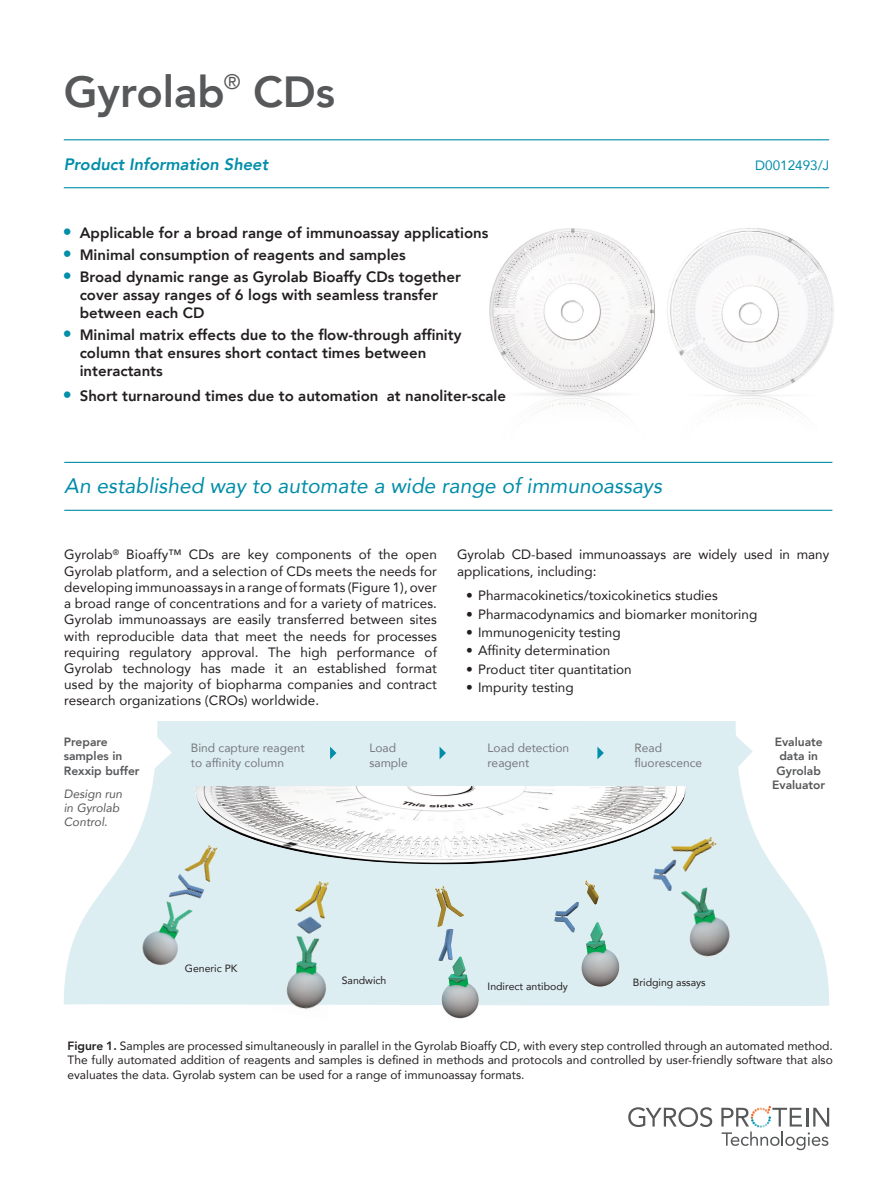
<style>
.page{position:relative;width:893px;height:1191px;background:#fff}
.page>*{position:absolute;margin:0;border:0;box-sizing:border-box;transform-origin:0 0}
.Title_Headline{font:800 43.5px "Avenir";color:#57585a}
.Subhead_1{font:italic 21px "Avenir";color:#008da8}
.Title_Subhead{font:italic 800 16.5px "Avenir";color:#008ea9}
.t1{font:800 15px/18px "Avenir";color:#231f20}
.Body_copy{font:13.5px/16.2px "Avenir";color:#231f20;text-align:justify}
.Bullet_Text{font:13.5px "Avenir";color:#231f20}
.Title_Subhead-2{font:13.5px "Avenir";color:#008ea9}
.t2{font:12px/14.4px "Avenir";color:#231f20;text-align:justify}
.Note{font:12px/14.4px "Avenir";color:#76787b}
.Note-2{font:800 12px/14.4px "Avenir";color:#57585a}
.Note-3{font:italic 12px/14.4px "Avenir";color:#57585a}
.Note-4{font:10.5px "Avenir";color:#231f20}
.s1{font-size:18px;color:#008ea9}
.s2{font-weight:800}
</style>
<div class="page">
<img style="left:489px;top:228px;width:345px;height:189px">
<hr style="left:64px;top:139px;width:765px;height:1px;background:#008ea9">
<hr style="left:64px;top:187px;width:765px;height:1px;background:#008ea9">
<hr style="left:64px;top:462px;width:768px;height:1px;background:#008da8">
<hr style="left:64px;top:510px;width:768px;height:1px;background:#008da8">
<svg style="left:628px;top:1107px;width:84px;height:20px"></svg>
<svg style="left:721px;top:1106px;width:108px;height:44px"></svg>
<svg style="left:64px;top:721px;width:765px;height:285px;fill:#ddeef3"></svg>
<img style="left:641px;top:828px;width:101px;height:142px">
<img style="left:547px;top:876px;width:81px;height:115px">
<img style="left:119px;top:833px;width:131px;height:151px">
<img style="left:428px;top:876px;width:58px;height:143px">
<img style="left:273px;top:866px;width:79px;height:143px">
<img style="left:195px;top:786px;width:492px;height:78px">
<svg style="left:330px;top:746px;width:6px;height:13px"></svg>
<svg style="left:154px;top:735px;width:18px;height:34px"></svg>
<svg style="left:735px;top:735px;width:18px;height:34px"></svg>
<svg style="left:597px;top:746px;width:7px;height:13px"></svg>
<svg style="left:440px;top:746px;width:6px;height:13px"></svg>
<p class="Title_Headline" style="left:64px;top:58px;width:273px">Gyrolab<sup>®</sup> CDs</p>
<p class="Title_Subhead" style="left:64px;top:155px;width:206px">Product Information Sheet</p>
<p class="Title_Subhead-2" style="left:755px;top:155px;width:76px">D0012493/J</p>
<p class="t1" style="left:63px;top:224px;width:427px"><span class="s1">•</span> Applicable for a broad range of immunoassay applications</p>
<p class="t1" style="left:63px;top:246px;width:345px"><span class="s1">•</span> Minimal consumption of reagents and samples</p>
<p class="t1" style="left:80px;top:268px;width:383px;text-indent:-17px"><span class="s1">•</span> Broad dynamic range as Gyrolab Bioaffy CDs together cover assay ranges of 6 logs with seamless transfer between each CD</p>
<p class="t1" style="left:80px;top:326px;width:383px;text-indent:-17px"><span class="s1">•</span> Minimal matrix effects due to the flow-through affinity column that ensures short contact times between interactants</p>
<p class="t1" style="left:63px;top:387px;width:445px"><span class="s1">•</span> Short turnaround times due to automation at nanoliter-scale</p>
<p class="Subhead_1" style="left:64px;top:472px;width:599px">An established way to automate a wide range of immunoassays</p>
<p class="Body_copy" style="left:64px;top:546px;width:374px">Gyrolab<sup>®</sup> Bioaffy™ CDs are key components of the open Gyrolab platform, and a selection of CDs meets the needs for developing immunoassays in a range of formats (Figure 1), over a broad range of concentrations and for a variety of matrices.<br>Gyrolab immunoassays are easily transferred between sites with reproducible data that meet the needs for processes requiring regulatory approval. The high performance of Gyrolab technology has made it an established format used by the majority of biopharma companies and contract research organizations (CROs) worldwide.</p>
<p class="Body_copy" style="left:457px;top:546px;width:374px">Gyrolab CD-based immunoassays are widely used in many applications, including:</p>
<p class="Bullet_Text" style="left:466px;top:585px;width:253px">• Pharmacokinetics/toxicokinetics studies</p>
<p class="Bullet_Text" style="left:466px;top:603px;width:293px">• Pharmacodynamics and biomarker monitoring</p>
<p class="Bullet_Text" style="left:466px;top:621px;width:156px">• Immunogenicity testing</p>
<p class="Bullet_Text" style="left:466px;top:640px;width:146px">• Affinity determination</p>
<p class="Bullet_Text" style="left:466px;top:658px;width:167px">• Product titer quantitation</p>
<p class="Bullet_Text" style="left:466px;top:676px;width:109px">• Impurity testing</p>
<p class="Note-2" style="left:64px;top:734px;width:77px">Prepare samples in<br>Rexxip buffer</p>
<p class="Note-3" style="left:64px;top:786px;width:60px">Design run in Gyrolab<br>Control.</p>
<p class="Note" style="left:191px;top:740px;width:115px">Bind capture reagent to affinity column</p>
<p class="Note" style="left:369px;top:740px;width:40px">Load sample</p>
<p class="Note" style="left:488px;top:740px;width:83px">Load detection reagent</p>
<p class="Note" style="left:634px;top:740px;width:69px">Read fluorescence</p>
<p class="Note-4" style="left:185px;top:960px;width:54px">Generic PK</p>
<p class="Note-4" style="left:342px;top:972px;width:46px">Sandwich</p>
<p class="Note-4" style="left:488px;top:978px;width:82px">Indirect antibody</p>
<p class="Note-4" style="left:633px;top:973px;width:74px">Bridging assays</p>
<p class="Note-2" style="left:772px;top:734px;width:55px;text-align:center">Evaluate data in<br>Gyrolab<br>Evaluator</p>
<p class="t2" style="left:68px;top:1038px;width:767px"><span class="s2">Figure 1.</span> Samples are processed simultaneously in parallel in the Gyrolab Bioaffy CD, with every step controlled through an automated method.<br>The fully automated addition of reagents and samples is defined in methods and protocols and controlled by user-friendly software that also evaluates the data. Gyrolab system can be used for a range of immunoassay formats.</p>
</div>
